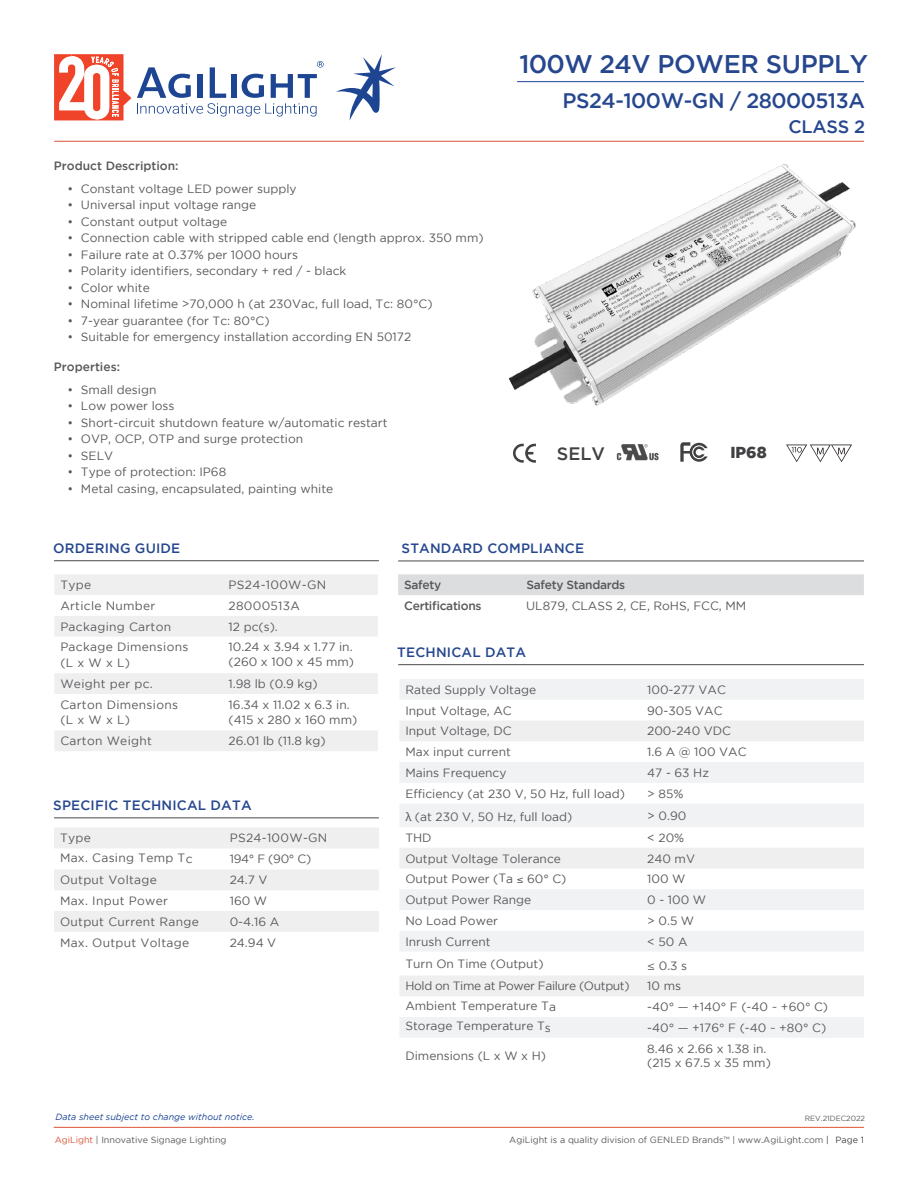
<style>
.page{position:relative;width:918px;height:1188px;background:#fff}
.page>*{position:absolute;margin:0;border:0;box-sizing:border-box;transform-origin:0 0}
.t1{font:500 25.5px "Gotham";letter-spacing:-.01em;color:#26478e}
.t2{font:500 21px "Gotham";letter-spacing:-.025em;color:#26478e}
.t3{font:500 18px "Gotham";letter-spacing:-.01em;color:#26478e}
.t4{font:500 18px "Gotham";color:#414042}
.t5{font:900 15.9px "Gotham";color:#414042}
.t6{font:500 13.5px "Gotham";letter-spacing:.015em;color:#26478e}
.t7{font:12px/15px "Gotham";color:#58595b}
.t8{font:12px/15.8px "Gotham";letter-spacing:.025em;color:#58595b}
.t9{font:500 12px "Gotham";letter-spacing:-.025em;color:#58595b}
.t10{font:12px "Gotham";letter-spacing:-.03em;color:#58595b}
.t11{font:500 12px "Gotham";color:#58595b}
.t12{font:9px "Gotham";color:#58595b}
.t13{font:italic 9px "Gotham";color:#1d4592}
.t14{font:7.5px "Gotham";color:#58595b}
.s1{font-family:"Helvetica Neue"}
.s2{font-family:"Avenir"}
.s3{color:#db5337}
.s4{color:#414042}
</style>
<div class="page">
<hr style="left:54px;top:141px;width:810px;height:1px;background:#db5336">
<hr style="left:54px;top:1127px;width:810px;height:1px;background:#db5337">
<svg style="left:137px;top:61px;width:187px;height:56px"></svg>
<svg style="left:54px;top:54px;width:77px;height:66px"></svg>
<svg style="left:336px;top:54px;width:60px;height:67px"></svg>
<hr style="left:517px;top:81px;width:347px;height:1px;background:#1d4592">
<img style="left:508px;top:164px;width:348px;height:242px">
<svg style="left:513px;top:444px;width:23px;height:19px"></svg>
<img style="left:616px;top:444px;width:43px;height:17px">
<svg style="left:680px;top:442px;width:28px;height:20px"></svg>
<svg style="left:786px;top:445px;width:66px;height:17px"></svg>
<svg style="left:54px;top:575px;width:324px;height:62px"></svg>
<svg style="left:54px;top:673px;width:324px;height:78px"></svg>
<div style="left:54px;top:828px;width:325px;height:20px;background:#efeff0"></div>
<div style="left:54px;top:870px;width:325px;height:20px;background:#efeff0"></div>
<div style="left:54px;top:911px;width:325px;height:21px;background:#efeff0"></div>
<svg style="left:400px;top:679px;width:464px;height:359px;fill:#f4f5f5"></svg>
<svg style="left:400px;top:721px;width:464px;height:275px;fill:#f1f2f3"></svg>
<hr style="left:54px;top:560px;width:325px;height:1px;background:#4a4a4b">
<hr style="left:398px;top:664px;width:466px;height:1px;background:#4a4a4b">
<hr style="left:54px;top:818px;width:325px;height:1px;background:#4a4a4b">
<hr style="left:398px;top:561px;width:466px;height:1px;background:#4a4a4b">
<div style="left:398px;top:574px;width:466px;height:21px;background:#dcddde"></div>
<p class="t11" style="left:54px;top:159px;width:126px">Product Description:</p>
<p class="t7" style="left:67px;top:181px;width:231px">• Constant voltage LED power supply</p>
<p class="t7" style="left:67px;top:197px;width:190px">• Universal input voltage range</p>
<p class="t7" style="left:67px;top:214px;width:161px">• Constant output voltage</p>
<p class="t7" style="left:67px;top:230px;width:418px">• Connection cable with stripped cable end (length approx. 350 mm)</p>
<p class="t7" style="left:67px;top:247px;width:232px">• Failure rate at 0.37% per 1000 hours</p>
<p class="t7" style="left:67px;top:263px;width:280px">• Polarity identifiers, secondary + red / - black</p>
<p class="t7" style="left:67px;top:280px;width:84px">• Color white</p>
<p class="t7" style="left:67px;top:296px;width:367px">• Nominal lifetime &gt;70,000 h (at 230Vac, full load, Tc: 80°C)</p>
<p class="t7" style="left:67px;top:313px;width:204px">• 7-year guarantee (for Tc: 80°C)</p>
<p class="t7" style="left:67px;top:329px;width:345px">• Suitable for emergency installation according EN 50172</p>
<p class="t11" style="left:54px;top:360px;width:68px">Properties:</p>
<p class="t7" style="left:67px;top:382px;width:91px">• Small design</p>
<p class="t7" style="left:67px;top:399px;width:109px">• Low power loss</p>
<p class="t7" style="left:67px;top:415px;width:322px">• Short-circuit shutdown feature w/automatic restart</p>
<p class="t7" style="left:67px;top:432px;width:237px">• OVP, OCP, OTP and surge protection</p>
<p class="t7" style="left:67px;top:448px;width:47px">• SELV</p>
<p class="t7" style="left:67px;top:465px;width:160px">• Type of protection: IP68</p>
<p class="t7" style="left:67px;top:481px;width:267px">• Metal casing, encapsulated, painting white</p>
<h1 class="t1" style="left:519px;top:49px;width:350px">100W 24V POWER SUPPLY</h1>
<h2 class="t2" style="left:562px;top:89px;width:304px">PS24-100W-GN / 28000513A</h2>
<h3 class="t3" style="left:789px;top:116px;width:78px">CLASS 2</h3>
<h3 class="t4" style="left:557px;top:443px;width:50px">SELV</h3>
<h3 class="t5" style="left:730px;top:443px;width:38px">IP68</h3>
<p class="t6" style="left:53px;top:540px;width:129px">ORDERING GUIDE</p>
<p class="t7" style="left:60px;top:577px;width:32px">Type</p>
<p class="t8" style="left:229px;top:577px;width:99px">PS24-100W-GN</p>
<p class="t8" style="left:60px;top:598px;width:97px">Article Number</p>
<p class="t8" style="left:229px;top:598px;width:73px">28000513A</p>
<p class="t8" style="left:60px;top:618px;width:112px">Packaging Carton</p>
<p class="t7" style="left:229px;top:619px;width:51px">12 pc(s).</p>
<p class="t8" style="left:60px;top:639px;width:130px">Package Dimensions (L x W x L)</p>
<p class="t7" style="left:229px;top:640px;width:127px">10.24 x 3.94 x 1.77 in. (260 x 100 x 45 mm)</p>
<p class="t8" style="left:60px;top:676px;width:94px">Weight per pc.</p>
<p class="t7" style="left:229px;top:676px;width:90px">1.98 lb (0.9 kg)</p>
<p class="t8" style="left:60px;top:696px;width:119px">Carton Dimensions (L x W x L)</p>
<p class="t7" style="left:229px;top:697px;width:130px">16.34 x 11.02 x 6.3 in. (415 x 280 x 160 mm)</p>
<p class="t8" style="left:60px;top:733px;width:93px">Carton Weight</p>
<p class="t7" style="left:229px;top:733px;width:98px">26.01 lb (11.8 kg)</p>
<p class="t6" style="left:53px;top:797px;width:200px">SPECIFIC TECHNICAL DATA</p>
<p class="t7" style="left:60px;top:830px;width:32px">Type</p>
<p class="t8" style="left:230px;top:830px;width:99px">PS24-100W-GN</p>
<p class="t8" style="left:60px;top:849px;width:134px">Max. Casing Temp Tc</p>
<p class="t7" style="left:230px;top:851px;width:83px">194° F (90° C)</p>
<p class="t8" style="left:60px;top:872px;width:98px">Output Voltage</p>
<p class="t7" style="left:230px;top:872px;width:39px">24.7 V</p>
<p class="t8" style="left:60px;top:893px;width:110px">Max. Input Power</p>
<p class="t7" style="left:230px;top:893px;width:39px">160 W</p>
<p class="t8" style="left:60px;top:913px;width:140px">Output Current Range</p>
<p class="t7" style="left:230px;top:914px;width:51px">0-4.16 A</p>
<p class="t8" style="left:60px;top:934px;width:131px">Max. Output Voltage</p>
<p class="t7" style="left:230px;top:935px;width:48px">24.94 V</p>
<p class="t13" style="left:55px;top:1112px;width:201px">Data sheet subject to change without notice.</p>
<p class="t6" style="left:402px;top:540px;width:184px">STANDARD COMPLIANCE</p>
<p class="t9" style="left:404px;top:578px;width:39px">Safety</p>
<p class="t9" style="left:526px;top:578px;width:100px">Safety Standards</p>
<p class="t9" style="left:404px;top:599px;width:79px">Certifications</p>
<p class="t7" style="left:526px;top:598px;width:222px">UL879, CLASS 2, CE, RoHS, FCC, MM</p>
<p class="t6" style="left:397px;top:644px;width:130px">TECHNICAL DATA</p>
<p class="t7" style="left:405px;top:682px;width:132px">Rated Supply Voltage</p>
<p class="t7" style="left:647px;top:682px;width:80px">100-277 VAC</p>
<p class="t7" style="left:405px;top:703px;width:108px">Input Voltage, AC</p>
<p class="t7" style="left:647px;top:703px;width:77px">90-305 VAC</p>
<p class="t7" style="left:405px;top:723px;width:108px">Input Voltage, DC</p>
<p class="t7" style="left:647px;top:723px;width:85px">200-240 VDC</p>
<p class="t7" style="left:405px;top:744px;width:107px">Max input current</p>
<p class="t7" style="left:647px;top:744px;width:101px">1.6 A @ 100 VAC</p>
<p class="t7" style="left:405px;top:765px;width:103px">Mains Frequency</p>
<p class="t7" style="left:647px;top:765px;width:63px">47 - 63 Hz</p>
<p class="t7" style="left:405px;top:786px;width:221px">Efficiency (at 230 V, 50 Hz, full load)</p>
<p class="t7" style="left:647px;top:786px;width:38px">&gt; 85%</p>
<p class="t7" style="left:405px;top:809px;width:169px"><span class="s1">λ</span> (at 230 V, 50 Hz, full load)</p>
<p class="t7" style="left:647px;top:808px;width:41px">&gt; 0.90</p>
<p class="t7" style="left:405px;top:830px;width:28px">THD</p>
<p class="t7" style="left:647px;top:830px;width:39px">&lt; 20%</p>
<p class="t7" style="left:405px;top:851px;width:157px">Output Voltage Tolerance</p>
<p class="t7" style="left:647px;top:851px;width:49px">240 mV</p>
<p class="t7" style="left:405px;top:871px;width:163px">Output Power (Ta ≤ 60° C)</p>
<p class="t7" style="left:647px;top:871px;width:40px">100 W</p>
<p class="t7" style="left:405px;top:892px;width:127px">Output Power Range</p>
<p class="t7" style="left:647px;top:892px;width:61px">0 - 100 W</p>
<p class="t7" style="left:405px;top:913px;width:94px">No Load Power</p>
<p class="t7" style="left:647px;top:913px;width:49px">&gt; 0.5 W</p>
<p class="t7" style="left:405px;top:934px;width:87px">Inrush Current</p>
<p class="t7" style="left:647px;top:934px;width:42px">&lt; 50 A</p>
<p class="t7" style="left:405px;top:956px;width:140px">Turn On Time (Output)</p>
<p class="t7" style="left:647px;top:958px;width:42px"><span class="s2">≤</span> 0.3 s</p>
<p class="t10" style="left:405px;top:979px;width:226px">Hold on Time at Power Failure (Output)</p>
<p class="t7" style="left:647px;top:978px;width:35px">10 ms</p>
<p class="t7" style="left:405px;top:998px;width:152px">Ambient Temperature Ta</p>
<p class="t7" style="left:647px;top:999px;width:182px">-40° — +140° F (-40 ~ +60° C)</p>
<p class="t7" style="left:405px;top:1018px;width:147px">Storage Temperature Ts</p>
<p class="t7" style="left:647px;top:1020px;width:181px">-40° — +176° F (-40 ~ +80° C)</p>
<p class="t7" style="left:405px;top:1048px;width:142px">Dimensions (L x W x H)</p>
<p class="t7" style="left:647px;top:1041px;width:125px;line-height:14.4px">8.46 x 2.66 x 1.38 in. (215 x 67.5 x 35 mm)</p>
<p class="t14" style="left:805px;top:1114px;width:62px">REV.21DEC2022</p>
<p class="t12" style="left:55px;top:1135px;width:173px"><span class="s3">AgiLight</span> | Innovative Signage Lighting</p>
<p class="t12" style="left:509px;top:1135px;width:356px">AgiLight is a quality division of GENLED Brands™ | www.AgiLight.com <span class="s4">| Page 1</span></p>
</div>
